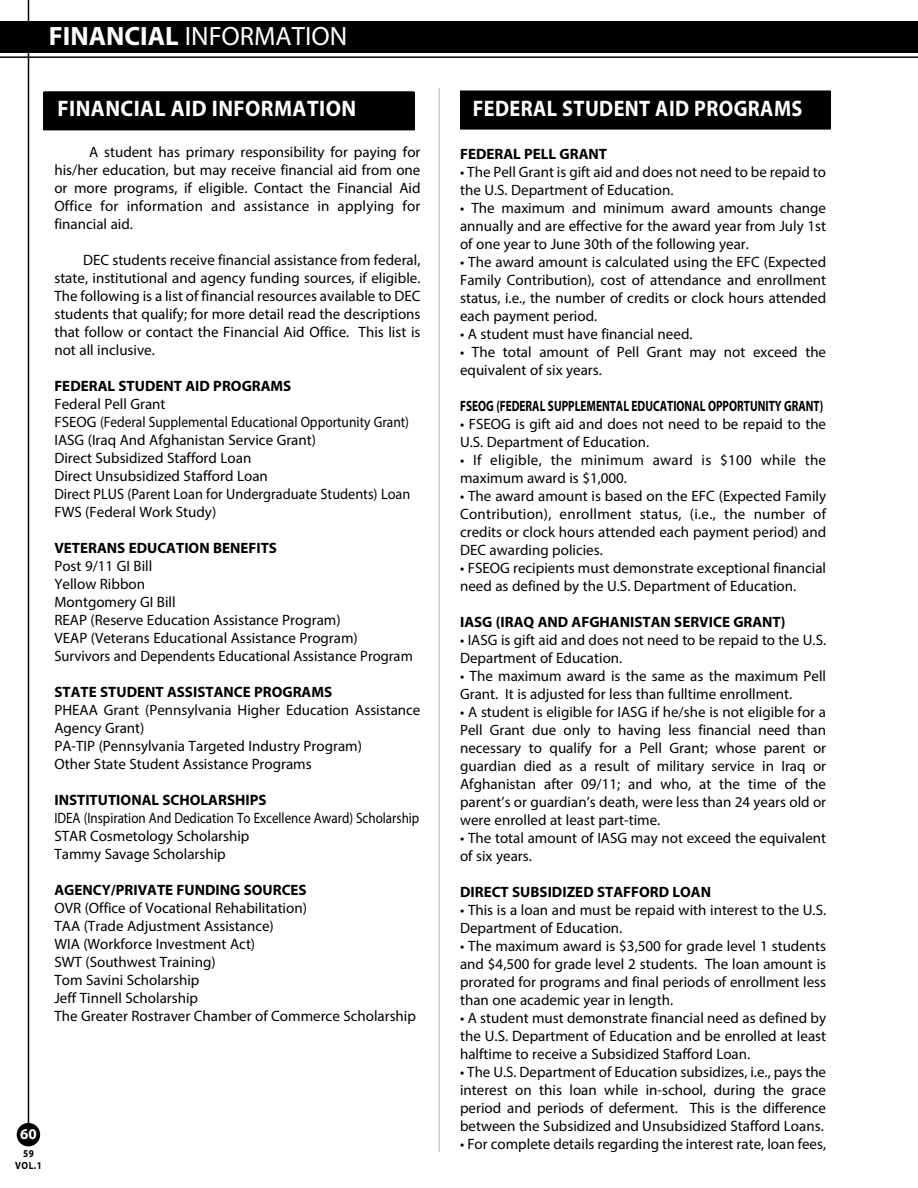
<style>
.page{position:relative;width:918px;height:1188px;background:#fff}
.page>*{position:absolute;margin:0;border:0;box-sizing:border-box;transform-origin:0 0}
.t1{font:26.55px "Myriad Pro";color:#fff}
.t2{font:700 22.5px "Myriad Pro";letter-spacing:.02em;color:#fff;scale:.9 1}
.t3{font:700 22.5px "Myriad Pro";letter-spacing:.02em;color:#fff;scale:.95 1}
.t4{font:15px/18px "Myriad Pro";color:#000}
.t5{font:700 15px "Myriad Pro";color:#000}
.t6{font:15px/18px "Myriad Pro";color:#000;scale:.87 1}
.t7{font:15px/18px "Myriad Pro";letter-spacing:.02em;color:#000}
.t8{font:700 15px "Myriad Pro";color:#000;scale:.75 1}
.t9{font:700 15px "Myriad Pro";color:#fff}
.t10{font:700 10.5px/12px "Myriad Pro";color:#000;text-align:center;scale:.88 1}
.s1{font-weight:700}
</style>
<div class="page">
<div style="left:44px;top:93px;width:370px;height:36px;background:#000"></div>
<hr style="left:44px;top:91px;width:370px;height:2px;background:#000">
<hr style="left:44px;top:129px;width:370px;height:1px;background:#000">
<div style="left:460px;top:92px;width:370px;height:36px;background:#000"></div>
<hr style="left:460px;top:90px;width:370px;height:2px;background:#000">
<hr style="left:460px;top:128px;width:371px;height:2px;background:#000">
<div style="left:0;top:21px;width:918px;height:31px;background:#000"></div>
<div style="left:17px;top:1123px;width:23px;height:23px;background:#000;border-radius:50%"></div>
<hr style="left:28px;top:0;width:1px;height:1125px;background:#000">
<hr style="left:0;top:56px;width:918px;height:2px;background:#000">
<hr style="left:439px;top:88px;width:1px;height:1064px;background:#ccc">
<h1 class="t1" style="left:49px;top:26px;width:300px"><span class="s1">FINANCIAL</span> INFORMATION</h1>
<p class="t9" style="left:20px;top:1128px;width:18px">60</p>
<p class="t10" style="left:15px;top:1148px;width:32px">59<br>VOL.1</p>
<h2 class="t3" style="left:58px;top:100px;width:316px">FINANCIAL AID INFORMATION</h2>
<h2 class="t2" style="left:473px;top:100px;width:368px">FEDERAL STUDENT AID PROGRAMS</h2>
<p class="t4" style="left:54px;top:144px;width:368px;text-align:justify;text-indent:35px">A student has primary responsibility for paying for his/her education, but may receive financial aid from one or more programs, if eligible. Contact the Financial Aid Office for information and assistance in applying for financial aid.</p>
<p class="t4" style="left:54px;top:252px;width:368px;text-align:justify;text-indent:29px">DEC students receive financial assistance from federal, state, institutional and agency funding sources, if eligible.<br>The following is a list of financial resources available to DEC students that qualify; for more detail read the descriptions that follow or contact the Financial Aid Office. This list is not all inclusive.</p>
<p class="t5" style="left:54px;top:380px;width:239px">FEDERAL STUDENT AID PROGRAMS</p>
<p class="t4" style="left:54px;top:396px;width:357px">Federal Pell Grant<br>FSEOG (Federal Supplemental Educational Opportunity Grant)<br>IASG (Iraq And Afghanistan Service Grant)<br>Direct Subsidized Stafford Loan<br>Direct Unsubsidized Stafford Loan<br>Direct PLUS (Parent Loan for Undergraduate Students) Loan FWS (Federal Work Study)</p>
<p class="t5" style="left:54px;top:542px;width:224px">VETERANS EDUCATION BENEFITS</p>
<p class="t4" style="left:54px;top:558px;width:360px">Post 9/11 GI Bill<br>Yellow Ribbon<br>Montgomery GI Bill<br>REAP (Reserve Education Assistance Program)<br>VEAP (Veterans Educational Assistance Program)<br>Survivors and Dependents Educational Assistance Program</p>
<p class="t5" style="left:54px;top:686px;width:279px">STATE STUDENT ASSISTANCE PROGRAMS</p>
<p class="t4" style="left:54px;top:702px;width:368px">PHEAA Grant (Pennsylvania Higher Education Assistance Agency Grant)<br>PA-TIP (Pennsylvania Targeted Industry Program)<br>Other State Student Assistance Programs</p>
<p class="t5" style="left:54px;top:794px;width:214px">INSTITUTIONAL SCHOLARSHIPS</p>
<p class="t6" style="left:54px;top:810px;width:421px">IDEA (Inspiration And Dedication To Excellence Award) Scholarship<br>STAR Cosmetology Scholarship<br>Tammy Savage Scholarship</p>
<p class="t5" style="left:54px;top:884px;width:254px">AGENCY/PRIVATE FUNDING SOURCES</p>
<p class="t4" style="left:54px;top:900px;width:363px">OVR (Office of Vocational Rehabilitation)<br>TAA (Trade Adjustment Assistance)<br>WIA (Workforce Investment Act)<br>SWT (Southwest Training)<br>Tom Savini Scholarship<br>Jeff Tinnell Scholarship<br>The Greater Rostraver Chamber of Commerce Scholarship</p>
<p class="t5" style="left:460px;top:148px;width:149px">FEDERAL PELL GRANT</p>
<p class="t4" style="left:460px;top:164px;width:368px">• The Pell Grant is gift aid and does not need to be repaid to the U.S. Department of Education.</p>
<p class="t4" style="left:460px;top:200px;width:368px;text-align:justify">• The maximum and minimum award amounts change annually and are effective for the award year from July 1st of one year to June 30th of the following year.</p>
<p class="t4" style="left:460px;top:254px;width:368px;text-align:justify">• The award amount is calculated using the EFC (Expected Family Contribution), cost of attendance and enrollment status, i.e., the number of credits or clock hours attended each payment period.</p>
<p class="t4" style="left:460px;top:326px;width:234px">• A student must have financial need.</p>
<p class="t4" style="left:460px;top:344px;width:368px">• The total amount of Pell Grant may not exceed the equivalent of six years.</p>
<p class="t8" style="left:460px;top:400px;width:486px">FSEOG (FEDERAL SUPPLEMENTAL EDUCATIONAL OPPORTUNITY GRANT)</p>
<p class="t4" style="left:460px;top:416px;width:368px">• FSEOG is gift aid and does not need to be repaid to the<br>U.S. Department of Education.</p>
<p class="t7" style="left:460px;top:452px;width:368px">• If eligible, the minimum award is $100 while the maximum award is $1,000.</p>
<p class="t4" style="left:460px;top:488px;width:368px;text-align:justify">• The award amount is based on the EFC (Expected Family Contribution), enrollment status, (i.e., the number of credits or clock hours attended each payment period) and DEC awarding policies.</p>
<p class="t4" style="left:460px;top:560px;width:368px">• FSEOG recipients must demonstrate exceptional financial need as defined by the U.S. Department of Education.</p>
<p class="t5" style="left:460px;top:616px;width:327px">IASG (IRAQ AND AFGHANISTAN SERVICE GRANT)</p>
<p class="t4" style="left:460px;top:632px;width:368px">• IASG is gift aid and does not need to be repaid to the U.S.<br>Department of Education.</p>
<p class="t4" style="left:460px;top:668px;width:368px">• The maximum award is the same as the maximum Pell<br>Grant. It is adjusted for less than fulltime enrollment.</p>
<p class="t4" style="left:460px;top:704px;width:368px;text-align:justify">• A student is eligible for IASG if he/she is not eligible for a Pell Grant due only to having less financial need than necessary to qualify for a Pell Grant; whose parent or guardian died as a result of military service in Iraq or Afghanistan after 09/11; and who, at the time of the parent’s or guardian’s death, were less than 24 years old or were enrolled at least part-time.</p>
<p class="t4" style="left:460px;top:830px;width:368px">• The total amount of IASG may not exceed the equivalent of six years.</p>
<p class="t5" style="left:460px;top:886px;width:253px">DIRECT SUBSIDIZED STAFFORD LOAN</p>
<p class="t4" style="left:460px;top:902px;width:368px">• This is a loan and must be repaid with interest to the U.S.<br>Department of Education.</p>
<p class="t4" style="left:460px;top:938px;width:368px;text-align:justify">• The maximum award is $3,500 for grade level 1 students and $4,500 for grade level 2 students. The loan amount is prorated for programs and final periods of enrollment less than one academic year in length.</p>
<p class="t4" style="left:460px;top:1010px;width:368px;text-align:justify">• A student must demonstrate financial need as defined by the U.S. Department of Education and be enrolled at least halftime to receive a Subsidized Stafford Loan.</p>
<p class="t4" style="left:460px;top:1064px;width:368px;text-align:justify">• The U.S. Department of Education subsidizes, i.e., pays the interest on this loan while in-school, during the grace period and periods of deferment. This is the difference between the Subsidized and Unsubsidized Stafford Loans.</p>
<p class="t4" style="left:460px;top:1136px;width:368px">• For complete details regarding the interest rate, loan fees,</p>
</div>
